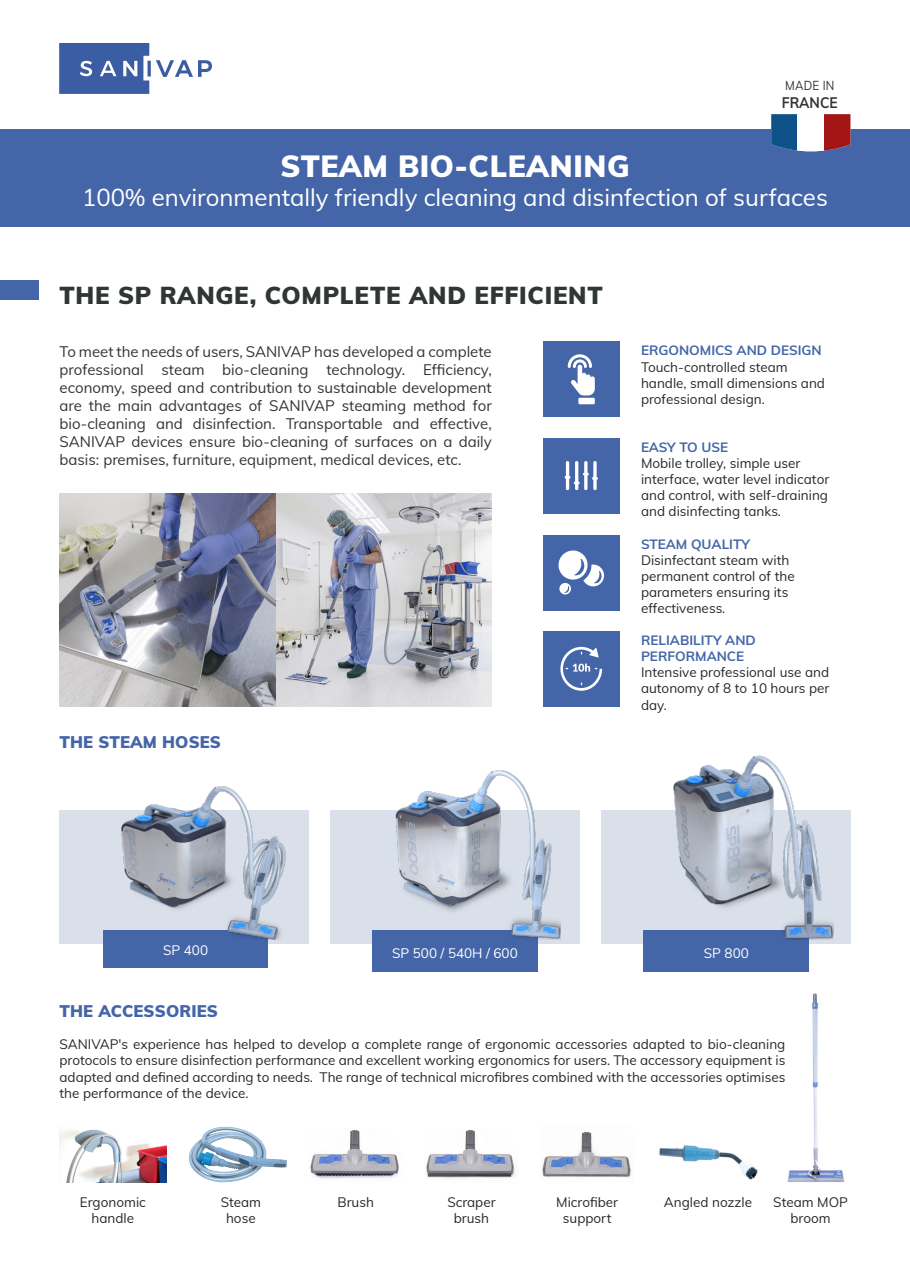
<style>
.page{position:relative;width:910px;height:1280px;background:#fff}
.page>*{position:absolute;margin:0;border:0;box-sizing:border-box;transform-origin:0 0}
.t1{font:900 30px "Muli";letter-spacing:.02em;color:#fff}
.t2{font:24px "Muli";color:#fff}
.t3{font:900 24px "Muli";letter-spacing:.03em;color:#303536}
.t4{font:900 16.5px "Muli";letter-spacing:.01em;color:#4466a8}
.t5{font:700 15.3px "Muli";color:#333;scale:.9 1}
.t6{font:15px/18px "Muli";color:#303536;text-align:justify}
.t7{font:13.5px/16.2px "Muli";color:#252a2c}
.t8{font:700 13.5px/16.2px "Muli";color:#4466a8}
.t9{font:13.5px "Muli";color:#fff}
.t10{font:12.75px "Muli";letter-spacing:.02em;color:#333;scale:.9 1}
</style>
<div class="page">
<img style="left:787px;top:993px;width:57px;height:189px">
<div style="left:0;top:129px;width:910px;height:98px;background:#4466a8"></div>
<img style="left:276px;top:494px;width:216px;height:212px">
<div style="left:0;top:280px;width:38px;height:19px;background:#4466a8"></div>
<div style="left:60px;top:810px;width:249px;height:134px;background:#dae0ea"></div>
<div style="left:330px;top:810px;width:250px;height:134px;background:#dae0ea"></div>
<div style="left:601px;top:810px;width:249px;height:134px;background:#dae0ea"></div>
<svg style="left:60px;top:494px;width:216px;height:212px;background:#9395a3"></svg>
<div style="left:543px;top:438px;width:77px;height:75px;background:#4466a8"></div>
<div style="left:543px;top:535px;width:77px;height:75px;background:#4466a8"></div>
<div style="left:543px;top:631px;width:77px;height:75px;background:#4466a8"></div>
<div style="left:543px;top:342px;width:77px;height:75px;background:#4466a8"></div>
<svg style="left:560px;top:647px;width:42px;height:44px"></svg>
<div style="left:578px;top:398px;width:17px;height:6px;background:#fff"></div>
<svg style="left:568px;top:354px;width:27px;height:41px"></svg>
<svg style="left:558px;top:550px;width:47px;height:44px"></svg>
<svg style="left:565px;top:461px;width:33px;height:29px"></svg>
<img style="left:60px;top:1129px;width:107px;height:54px">
<img style="left:310px;top:1130px;width:89px;height:49px">
<img style="left:426px;top:1130px;width:90px;height:49px">
<img style="left:542px;top:1132px;width:89px;height:46px">
<img style="left:189px;top:1127px;width:98px;height:55px">
<img style="left:659px;top:1145px;width:99px;height:35px">
<div style="left:103px;top:930px;width:165px;height:37px;background:#4466a8"></div>
<div style="left:372px;top:930px;width:166px;height:42px;background:#4466a8"></div>
<div style="left:644px;top:930px;width:165px;height:42px;background:#4466a8"></div>
<img style="left:121px;top:786px;width:165px;height:154px">
<img style="left:395px;top:770px;width:165px;height:169px">
<img style="left:673px;top:755px;width:160px;height:184px">
<div style="left:771px;top:114px;width:27px;height:40px;background:#0e5289"></div>
<div style="left:798px;top:114px;width:26px;height:40px;background:#fff"></div>
<div style="left:824px;top:114px;width:26px;height:40px;background:#a41515"></div>
<img style="left:60px;top:44px;width:91px;height:50px">
<img style="left:156px;top:61px;width:17px;height:16px">
<img style="left:176px;top:61px;width:17px;height:16px">
<img style="left:198px;top:61px;width:13px;height:16px">
<p class="t10" style="left:785px;top:76px;width:56px">MADE IN</p>
<p class="t5" style="left:782px;top:91px;width:64px">FRANCE</p>
<p class="t1" style="left:280px;top:145px;width:351px">STEAM BIO-CLEANING</p>
<p class="t2" style="left:82px;top:180px;width:747px">100% environmentally friendly cleaning and disinfection of surfaces</p>
<p class="t3" style="left:60px;top:278px;width:545px">THE SP RANGE, COMPLETE AND EFFICIENT</p>
<p class="t6" style="left:60px;top:342px;width:434px">To meet the needs of users, SANIVAP has developed a complete professional steam bio-cleaning technology. Efficiency, economy, speed and contribution to sustainable development are the main advantages of SANIVAP steaming method for bio-cleaning and disinfection. Transportable and effective, SANIVAP devices ensure bio-cleaning of surfaces on a daily basis: premises, furniture, equipment, medical devices, etc.</p>
<p class="t4" style="left:60px;top:730px;width:163px">THE STEAM HOSES</p>
<p class="t8" style="left:641px;top:342px;width:182px">ERGONOMICS AND DESIGN</p>
<p class="t7" style="left:641px;top:358px;width:186px">Touch-controlled steam handle, small dimensions and professional design.</p>
<p class="t8" style="left:641px;top:438px;width:89px">EASY TO USE</p>
<p class="t7" style="left:641px;top:454px;width:190px">Mobile trolley, simple user interface, water level indicator and control, with self-draining and disinfecting tanks.</p>
<p class="t8" style="left:641px;top:535px;width:111px">STEAM QUALITY</p>
<p class="t7" style="left:641px;top:551px;width:155px">Disinfectant steam with permanent control of the parameters ensuring its effectiveness.</p>
<p class="t8" style="left:641px;top:631px;width:116px">RELIABILITY AND<br>PERFORMANCE</p>
<p class="t7" style="left:641px;top:664px;width:190px;text-align:justify">Intensive professional use and autonomy of 8 to 10 hours per day.</p>
<p class="t9" style="left:163px;top:941px;width:47px">SP 400</p>
<p class="t9" style="left:392px;top:943px;width:127px">SP 500 / 540H / 600</p>
<p class="t9" style="left:704px;top:943px;width:47px">SP 800</p>
<p class="t4" style="left:60px;top:999px;width:160px">THE ACCESSORIES</p>
<p class="t7" style="left:60px;top:1035px;width:727px;text-align:justify">SANIVAP's experience has helped to develop a complete range of ergonomic accessories adapted to bio-cleaning protocols to ensure disinfection performance and excellent working ergonomics for users. The accessory equipment is adapted and defined according to needs. The range of technical microfibres combined with the accessories optimises the performance of the device.</p>
<p class="t7" style="left:80px;top:1193px;width:67px">Ergonomic</p>
<p class="t7" style="left:92px;top:1209px;width:44px">handle</p>
<p class="t7" style="left:221px;top:1193px;width:42px">Steam</p>
<p class="t7" style="left:226px;top:1209px;width:31px">hose</p>
<p class="t7" style="left:338px;top:1193px;width:38px">Brush</p>
<p class="t7" style="left:556px;top:1193px;width:63px">Microfiber</p>
<p class="t7" style="left:664px;top:1193px;width:90px">Angled nozzle</p>
<p class="t7" style="left:563px;top:1209px;width:50px">support</p>
<p class="t7" style="left:447px;top:1193px;width:50px">Scraper</p>
<p class="t7" style="left:454px;top:1209px;width:37px">brush</p>
<p class="t7" style="left:773px;top:1193px;width:76px;text-align:center">Steam MOP broom</p>
</div>
